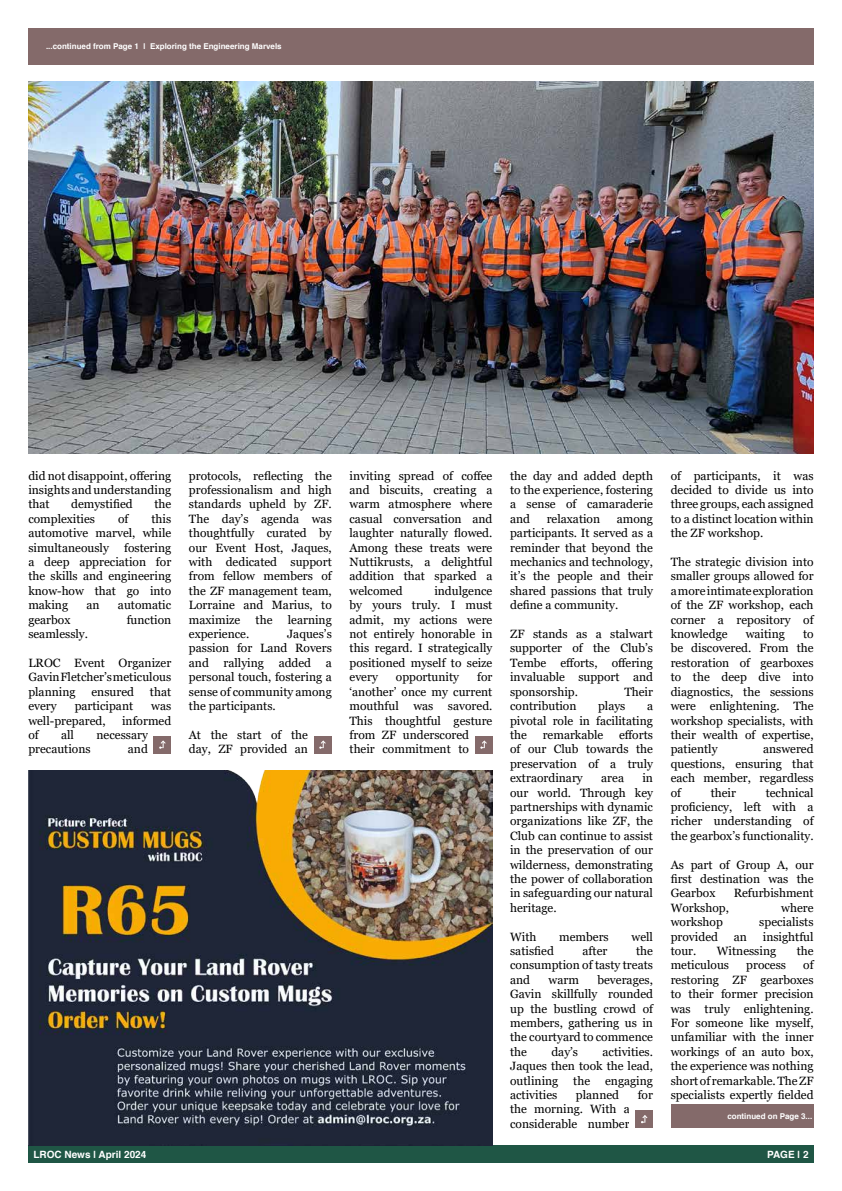
<style>
.page{position:relative;width:842px;height:1191px;background:#fff}
.page>*{position:absolute;margin:0;border:0;box-sizing:border-box;transform-origin:0 0}
.t1{font:12px/14.4px "Georgia";color:#000;text-align:justify}
.t2{font:700 10px "Helvetica";color:#fff}
.t3{font:700 8px "Helvetica";color:#fff}
</style>
<div class="page">
<div style="left:28px;top:1145px;width:786px;height:17px;background:#1f5645"></div>
<div style="left:28px;top:28px;width:786px;height:36px;background:#846a6a"></div>
<img style="left:28px;top:770px;width:464px;height:375px">
<div style="left:154px;top:736px;width:17px;height:17px;background:#846a6a"></div>
<svg style="left:159px;top:740px;width:7px;height:8px"></svg>
<div style="left:314px;top:736px;width:17px;height:17px;background:#846a6a"></div>
<svg style="left:319px;top:740px;width:7px;height:8px"></svg>
<div style="left:475px;top:736px;width:17px;height:17px;background:#846a6a"></div>
<svg style="left:480px;top:740px;width:7px;height:8px"></svg>
<div style="left:635px;top:1110px;width:18px;height:17px;background:#846a6a"></div>
<svg style="left:641px;top:1115px;width:7px;height:8px"></svg>
<div style="left:671px;top:1104px;width:143px;height:23px;background:#846a6a"></div>
<img style="left:28px;top:82px;width:786px;height:371px">
<p class="t3" style="left:46px;top:40px;width:237px">...continued from Page 1 | Exploring the Engineering Marvels</p>
<p class="t1" style="left:28px;top:468px;width:144px">did not disappoint, offering insights and understanding that</p>
<p class="t1" style="left:71px;top:497px;width:63px">demystified</p>
<p class="t1" style="left:154px;top:497px;width:18px">the</p>
<p class="t1" style="left:28px;top:512px;width:68px">complexities</p>
<p class="t1" style="left:118px;top:512px;width:12px">of</p>
<p class="t1" style="left:28px;top:512px;width:144px;text-indent:123px">this automotive marvel, while simultaneously</p>
<p class="t1" style="left:28px;top:540px;width:144px;text-indent:96px">fostering a deep appreciation for the skills and engineering know-how that go into making</p>
<p class="t1" style="left:86px;top:598px;width:15px">an</p>
<p class="t1" style="left:118px;top:598px;width:55px">automatic</p>
<p class="t1" style="left:28px;top:612px;width:44px">gearbox</p>
<p class="t1" style="left:127px;top:612px;width:46px">function</p>
<p class="t1" style="left:28px;top:627px;width:61px">seamlessly.</p>
<p class="t1" style="left:28px;top:656px;width:144px">LROC Event Organizer Gavin Fletcher’s meticulous planning</p>
<p class="t1" style="left:91px;top:684px;width:44px">ensured</p>
<p class="t1" style="left:150px;top:684px;width:23px">that</p>
<p class="t1" style="left:28px;top:699px;width:30px">every</p>
<p class="t1" style="left:75px;top:699px;width:60px">participant</p>
<p class="t1" style="left:151px;top:699px;width:22px">was</p>
<p class="t1" style="left:28px;top:713px;width:79px">well-prepared,</p>
<p class="t1" style="left:122px;top:713px;width:51px">informed</p>
<p class="t1" style="left:28px;top:728px;width:12px">of</p>
<p class="t1" style="left:61px;top:728px;width:14px">all</p>
<p class="t1" style="left:97px;top:728px;width:53px">necessary</p>
<p class="t1" style="left:28px;top:742px;width:64px">precautions</p>
<p class="t1" style="left:128px;top:742px;width:22px">and</p>
<p class="t1" style="left:189px;top:468px;width:144px">protocols, reflecting the professionalism and high standards upheld by ZF.<br>The day’s agenda was thoughtfully curated by our Event Host, Jaques, with dedicated support from fellow members of the ZF management team, Lorraine and Marius, to maximize</p>
<p class="t1" style="left:256px;top:612px;width:18px">the</p>
<p class="t1" style="left:288px;top:612px;width:46px">learning</p>
<p class="t1" style="left:189px;top:627px;width:144px;text-indent:98px">Jaques’s passion for Land Rovers and rallying added a personal touch, fostering a sense of community among the participants.</p>
<p class="t1" style="left:189px;top:728px;width:121px">At the start of the day, ZF provided an</p>
<p class="t1" style="left:189px;top:627px;width:62px">experience.</p>
<p class="t1" style="left:349px;top:468px;width:144px">inviting spread of coffee and biscuits, creating a warm atmosphere where casual conversation and laughter naturally flowed.<br>Among these treats were Nuttikrusts, a delightful addition that sparked a welcomed</p>
<p class="t1" style="left:349px;top:584px;width:144px;text-indent:85px">indulgence by yours truly. I must admit, my actions were not entirely honorable in this regard. I strategically positioned myself to seize every</p>
<p class="t1" style="left:349px;top:670px;width:144px;text-align:left;text-indent:128px">for ‘another’ once my current mouthful was savored.<br>This thoughtful gesture from ZF underscored their commitment to</p>
<p class="t1" style="left:396px;top:670px;width:65px">opportunity</p>
<p class="t1" style="left:510px;top:468px;width:144px">the day and added depth to the experience, fostering a sense of camaraderie and</p>
<p class="t1" style="left:547px;top:512px;width:55px">relaxation</p>
<p class="t1" style="left:510px;top:512px;width:144px;text-indent:107px">among participants. It served as a reminder that beyond the mechanics and technology, it’s the people and their shared passions that truly define a community.</p>
<p class="t1" style="left:510px;top:627px;width:144px">ZF stands as a stalwart supporter of the Club’s Tembe efforts, offering invaluable support and sponsorship.</p>
<p class="t1" style="left:624px;top:684px;width:30px">Their</p>
<p class="t1" style="left:510px;top:699px;width:68px">contribution</p>
<p class="t1" style="left:598px;top:699px;width:29px">plays</p>
<p class="t1" style="left:510px;top:699px;width:144px;text-indent:137px">a pivotal role in facilitating the</p>
<p class="t1" style="left:510px;top:728px;width:144px;text-indent:109px">efforts of our Club towards the preservation of a truly extraordinary</p>
<p class="t1" style="left:543px;top:728px;width:62px">remarkable</p>
<p class="t1" style="left:510px;top:771px;width:144px;text-indent:132px">in our world. Through key partnerships with dynamic organizations like ZF, the Club can continue to assist in the preservation of our wilderness, demonstrating the power of collaboration in safeguarding our natural heritage.</p>
<p class="t1" style="left:510px;top:929px;width:28px">With</p>
<p class="t1" style="left:559px;top:929px;width:51px">members</p>
<p class="t1" style="left:631px;top:929px;width:23px">well</p>
<p class="t1" style="left:510px;top:944px;width:45px">satisfied</p>
<p class="t1" style="left:583px;top:944px;width:26px">after</p>
<p class="t1" style="left:601px;top:771px;width:24px">area</p>
<p class="t1" style="left:510px;top:944px;width:144px;text-indent:126px">the consumption of tasty treats and</p>
<p class="t1" style="left:510px;top:972px;width:144px;text-indent:87px">beverages, Gavin skillfully rounded up the bustling crowd of members, gathering us in the courtyard to commence the</p>
<p class="t1" style="left:549px;top:972px;width:32px">warm</p>
<p class="t1" style="left:551px;top:1044px;width:28px">day’s</p>
<p class="t1" style="left:510px;top:1044px;width:144px;text-indent:92px">activities.<br>Jaques then took the lead, outlining the engaging activities</p>
<p class="t1" style="left:576px;top:1088px;width:45px">planned</p>
<p class="t1" style="left:638px;top:1088px;width:17px">for</p>
<p class="t1" style="left:510px;top:1102px;width:121px">the morning. With a considerable number</p>
<p class="t1" style="left:671px;top:468px;width:144px">of participants, it was decided to divide us into three groups, each assigned to a distinct location within the ZF workshop.</p>
<p class="t1" style="left:671px;top:555px;width:144px">The strategic division into smaller groups allowed for a more intimate exploration of the ZF workshop, each corner a repository of knowledge</p>
<p class="t1" style="left:746px;top:627px;width:41px">waiting</p>
<p class="t1" style="left:671px;top:627px;width:144px;text-indent:132px">to be discovered. From the restoration of gearboxes to the deep dive into diagnostics, the sessions were enlightening. The workshop specialists, with their wealth of expertise, patiently</p>
<p class="t1" style="left:671px;top:742px;width:144px;text-indent:92px">answered questions, ensuring that each member, regardless of</p>
<p class="t1" style="left:671px;top:785px;width:144px;text-indent:95px">technical proficiency, left with a richer understanding of the gearbox’s functionality.</p>
<p class="t1" style="left:671px;top:857px;width:144px">As part of Group A, our first destination was the Gearbox</p>
<p class="t1" style="left:711px;top:785px;width:27px">their</p>
<p class="t1" style="left:734px;top:886px;width:81px">Refurbishment</p>
<p class="t1" style="left:671px;top:900px;width:60px">Workshop,</p>
<p class="t1" style="left:781px;top:900px;width:34px">where</p>
<p class="t1" style="left:671px;top:915px;width:54px">workshop</p>
<p class="t1" style="left:759px;top:915px;width:56px">specialists</p>
<p class="t1" style="left:671px;top:929px;width:49px">provided</p>
<p class="t1" style="left:734px;top:929px;width:15px">an</p>
<p class="t1" style="left:763px;top:929px;width:52px">insightful</p>
<p class="t1" style="left:671px;top:944px;width:27px">tour.</p>
<p class="t1" style="left:717px;top:944px;width:61px">Witnessing</p>
<p class="t1" style="left:797px;top:944px;width:18px">the</p>
<p class="t1" style="left:671px;top:958px;width:60px">meticulous</p>
<p class="t1" style="left:746px;top:958px;width:41px">process</p>
<p class="t1" style="left:671px;top:958px;width:144px;text-indent:133px">of restoring ZF gearboxes to their former precision was truly enlightening.<br>For someone like myself, unfamiliar with the inner workings of an auto box, the experience was nothing short of remarkable. The ZF specialists expertly fielded</p>
<p class="t3" style="left:727px;top:1109px;width:86px">continued on Page 3...</p>
<p class="t2" style="left:33px;top:1146px;width:115px">LROC News | April 2024</p>
<p class="t2" style="left:767px;top:1146px;width:43px">PAGE | 2</p>
</div>
